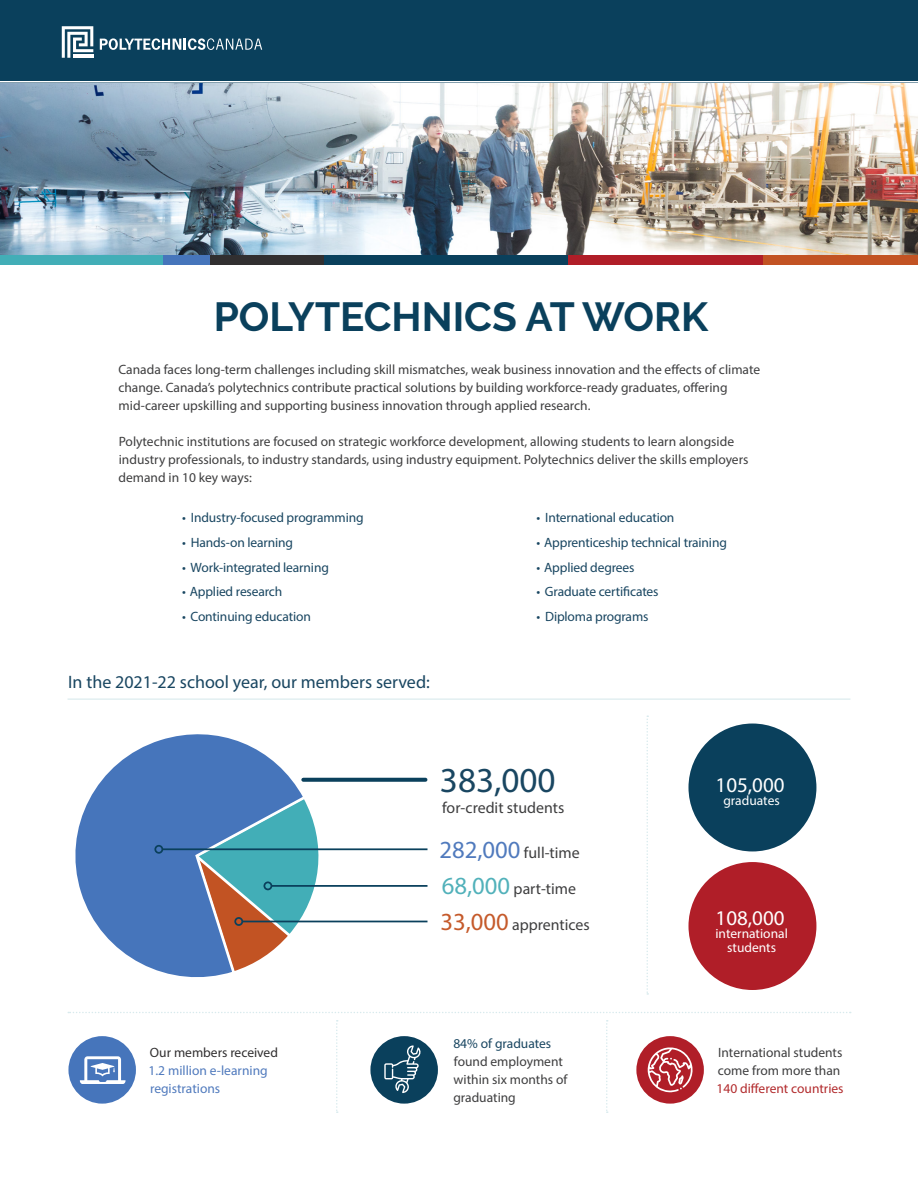
<style>
.page{position:relative;width:918px;height:1188px;background:#fff}
.page>*{position:absolute;margin:0;border:0;box-sizing:border-box;transform-origin:0 0}
.h1_cover{font:700 40.5px "Raleway";color:#0a405c}
.body{font:35.25px "Myriad Pro";color:#194661}
.body-2{font:21px "Myriad Pro";color:#fff}
.body-3{font:18px "Myriad Pro";color:#194661}
.body-4{font:15.9px "Myriad Pro";color:#3e3e3f}
.body-5{font:13.5px/18px "Myriad Pro";color:#3e3e3f}
.body-6{font:13.5px "Myriad Pro";letter-spacing:-.01em;color:#194661}
.body-7{font:13.5px/18px "Myriad Pro";color:#507abd}
.body-8{font:13.5px "Myriad Pro";color:#fff}
.s1{font-size:24.75px;color:#507abd}
.s2{font-size:24.75px;color:#51b1ba}
.s3{font-size:24.75px;color:#c55a2b}
.s4{color:#312f30}
.s5{color:#b22b2d}
</style>
<div class="page">
<div style="left:688px;top:862px;width:128px;height:128px;background:#b01e28;border-radius:50%"></div>
<img style="left:0;top:82px;width:918px;height:173px">
<div style="left:0;top:0;width:918px;height:82px;background:#0a405c"></div>
<svg style="left:100px;top:38px;width:162px;height:12px"></svg>
<svg style="left:62px;top:26px;width:31px;height:32px"></svg>
<hr style="left:68px;top:699px;width:782px;height:1px;background:#d8eaed">
<div style="left:754px;top:255px;width:164px;height:10px;background:#c25323"></div>
<div style="left:210px;top:255px;width:114px;height:10px;background:#312f30"></div>
<div style="left:324px;top:255px;width:252px;height:10px;background:#0a405c"></div>
<div style="left:0;top:255px;width:204px;height:10px;background:#42aeb7"></div>
<div style="left:164px;top:255px;width:46px;height:10px;background:#4675bb"></div>
<div style="left:568px;top:255px;width:194px;height:10px;background:#b01e28"></div>
<hr style="left:0;top:81px;width:918px;height:1px;background:#fff">
<svg style="left:308px;top:808px;width:21px;height:115px"></svg>
<svg style="left:75px;top:734px;width:233px;height:243px"></svg>
<hr style="left:271px;top:885px;width:157px;height:2px;background:#0a405c">
<div style="left:264px;top:881px;width:8px;height:9px;border:2px solid #0a405c;border-radius:50%"></div>
<hr style="left:242px;top:921px;width:186px;height:1px;background:#0a405c">
<div style="left:234px;top:917px;width:9px;height:9px;border:2px solid #0a405c;border-radius:50%"></div>
<hr style="left:162px;top:848px;width:266px;height:2px;background:#0a405c">
<div style="left:154px;top:845px;width:9px;height:9px;border:2px solid #0a405c;border-radius:50%"></div>
<svg style="left:303px;top:778px;width:122px;height:4px"></svg>
<div style="left:688px;top:724px;width:128px;height:127px;background:#0a405c;border-radius:50%"></div>
<div style="left:68px;top:1036px;width:68px;height:68px;background:#4675bb;border-radius:50%"></div>
<svg style="left:80px;top:1056px;width:46px;height:28px"></svg>
<div style="left:370px;top:1036px;width:68px;height:68px;background:#0a405c;border-radius:50%"></div>
<svg style="left:384px;top:1045px;width:37px;height:48px"></svg>
<div style="left:636px;top:1036px;width:68px;height:68px;background:#b01e28;border-radius:50%"></div>
<svg style="left:648px;top:1047px;width:45px;height:45px"></svg>
<svg style="left:336px;top:1020px;width:2px;height:93px"></svg>
<svg style="left:606px;top:1020px;width:2px;height:93px"></svg>
<svg style="left:646px;top:716px;width:2px;height:279px"></svg>
<svg style="left:68px;top:1012px;width:783px;height:1px"></svg>
<h1 class="h1_cover" style="left:214px;top:293px;width:496px">POLYTECHNICS AT WORK</h1>
<p class="body-5" style="left:118px;top:360px;width:643px">Canada faces long-term challenges including skill mismatches, weak business innovation and the effects of climate</p>
<p class="body-5" style="left:118px;top:378px;width:611px">change. Canada’s polytechnics contribute practical solutions by building workforce-ready graduates, offering mid-career upskilling and supporting business innovation through applied research.</p>
<p class="body-5" style="left:119px;top:432px;width:617px">Polytechnic institutions are focused on strategic workforce development, allowing students to learn alongside</p>
<p class="body-5" style="left:118px;top:450px;width:632px">industry professionals, to industry standards, using industry equipment. Polytechnics deliver the skills employers demand in 10 key ways:</p>
<p class="body-6" style="left:182px;top:509px;width:183px">• Industry-focused programming</p>
<p class="body-6" style="left:182px;top:534px;width:112px">• Hands-on learning</p>
<p class="body-6" style="left:182px;top:559px;width:148px">• Work-integrated learning</p>
<p class="body-6" style="left:182px;top:583px;width:102px">• Applied research</p>
<p class="body-6" style="left:182px;top:608px;width:130px">• Continuing education</p>
<p class="body-3" style="left:68px;top:671px;width:363px">In the 2021-22 school year, our members served:</p>
<p class="body-6" style="left:537px;top:509px;width:139px">• International education</p>
<p class="body-6" style="left:537px;top:534px;width:192px">• Apprenticeship technical training</p>
<p class="body-6" style="left:537px;top:559px;width:99px">• Applied degrees</p>
<p class="body-6" style="left:537px;top:583px;width:123px">• Graduate certificates</p>
<p class="body-6" style="left:537px;top:608px;width:113px">• Diploma programs</p>
<p class="body" style="left:440px;top:758px;width:117px">383,000</p>
<p class="body-4" style="left:442px;top:798px;width:124px">for-credit students</p>
<p class="body-4" style="left:439px;top:843px;width:142px"><span class="s1">282,000</span> full-time</p>
<p class="body-4" style="left:442px;top:879px;width:136px"><span class="s2">68,000</span> part-time</p>
<p class="body-4" style="left:440px;top:915px;width:151px"><span class="s3">33,000</span> apprentices</p>
<p class="body-2" style="left:716px;top:772px;width:70px">105,000</p>
<p class="body-8" style="left:723px;top:792px;width:58px">graduates</p>
<p class="body-2" style="left:716px;top:905px;width:70px">108,000</p>
<p class="body-8" style="left:715px;top:925px;width:74px">international</p>
<p class="body-8" style="left:727px;top:939px;width:50px">students</p>
<p class="body-7" style="left:149px;top:1043px;width:131px"><span class="s4">Our members received<br></span>1.2 million e-learning registrations</p>
<p class="body-6" style="left:453px;top:1035px;width:99px">84% of graduates</p>
<p class="body-5" style="left:454px;top:1052px;width:111px">found employment</p>
<p class="body-5" style="left:454px;top:1070px;width:115px">within six months of</p>
<p class="body-5" style="left:453px;top:1088px;width:64px">graduating</p>
<p class="body-5" style="left:717px;top:1043px;width:129px">International students come from more than<br><span class="s5">140 different countries</span></p>
</div>
